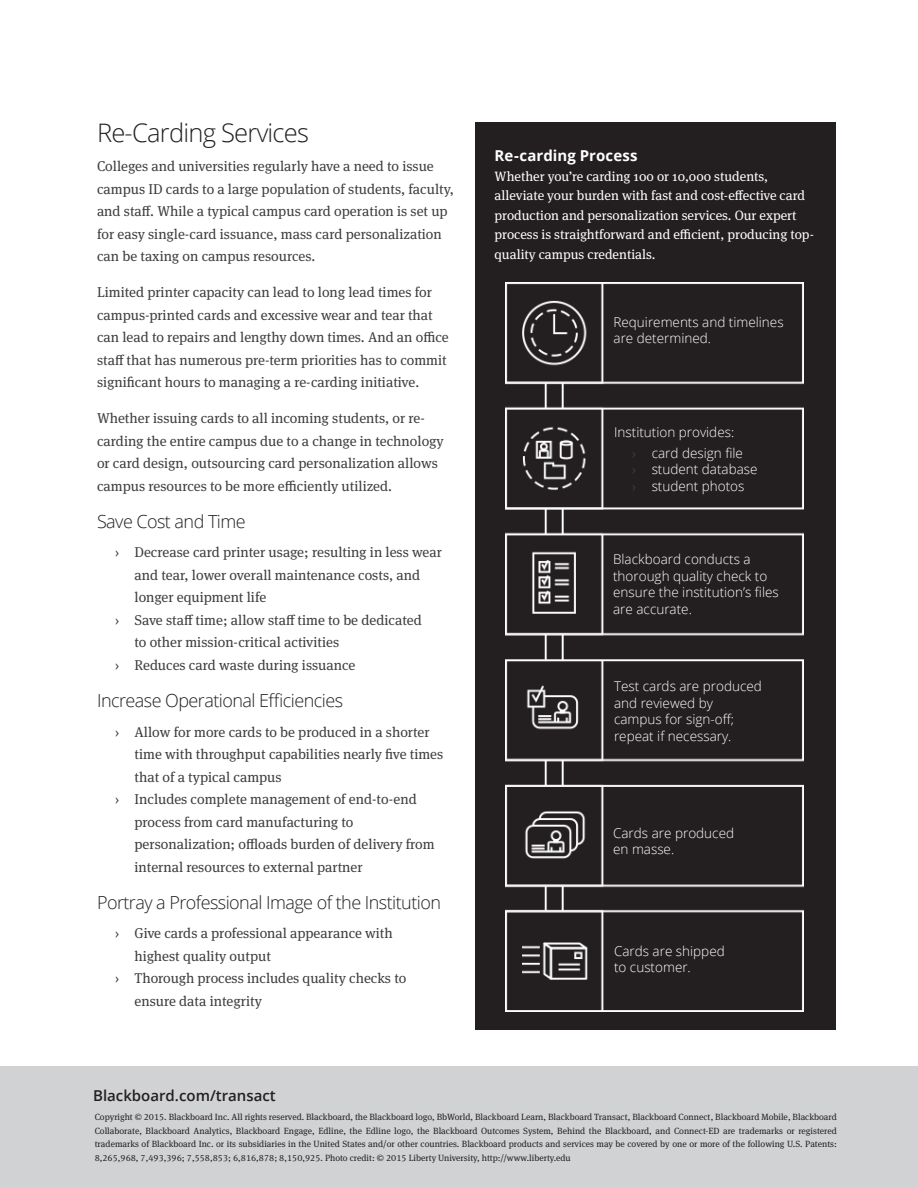
<style>
.page{position:relative;width:918px;height:1188px;background:#fff}
.page>*{position:absolute;margin:0;border:0;box-sizing:border-box;transform-origin:0 0}
.t1{font:300 25.5px "Open Sans";letter-spacing:-.03em;color:#231f20}
.t2{font:300 18px "Open Sans";letter-spacing:-.03em;color:#231f20}
.t3{font:600 15px "Open Sans";color:#231f20}
.t4{font:700 15px "Open Sans";letter-spacing:.005em;color:#fff}
.t5{font:14.25px/22.5px "Meta Serif OT";color:#3e3e3f}
.t6{font:300 13.5px/16.5px "Open Sans";color:#fff}
.t7{font:13.5px/19.5px "Meta Serif OT";color:#fff}
.t8{font:9px/13.5px "Meta Serif OT";color:#231f20;text-align:justify}
.s1{font-family:"Meta Serif OT";font-weight:400;color:#3e3e3f}
</style>
<div class="page">
<div style="left:0;top:1067px;width:918px;height:121px;background:#d1d2d4"></div>
<div style="left:475px;top:122px;width:361px;height:908px;background:#231f20"></div>
<img style="left:505px;top:282px;width:299px;height:729px">
<h1 class="t1" style="left:97px;top:115px;width:214px">Re-Carding Services</h1>
<p class="t5" style="left:97px;top:155px;width:359px">Colleges and universities regularly have a need to issue campus ID cards to a large population of students, faculty, and staff. While a typical campus card operation is set up for easy single-card issuance, mass card personalization can be taxing on campus resources.</p>
<p class="t5" style="left:97px;top:281px;width:353px">Limited printer capacity can lead to long lead times for campus-printed cards and excessive wear and tear that can lead to repairs and lengthy down times. And an office staff that has numerous pre-term priorities has to commit significant hours to managing a re-carding initiative.</p>
<p class="t5" style="left:97px;top:407px;width:348px">Whether issuing cards to all incoming students, or re&shy;carding the entire campus due to a change in technology or card design, outsourcing card personalization allows campus resources to be more efficiently utilized.</p>
<p class="t2" style="left:97px;top:509px;width:150px">Save Cost and Time</p>
<p class="t5" style="left:115px;top:541px;width:328px">› Decrease card printer usage; resulting in less wear</p>
<p class="t5" style="left:135px;top:564px;width:287px">and tear, lower overall maintenance costs, and</p>
<p class="t5" style="left:135px;top:586px;width:133px">longer equipment life</p>
<p class="t5" style="left:115px;top:609px;width:308px">› Save staff time; allow staff time to be dedicated</p>
<p class="t5" style="left:135px;top:631px;width:206px">to other mission-critical activities</p>
<p class="t5" style="left:115px;top:654px;width:242px">› Reduces card waste during issuance</p>
<p class="t2" style="left:97px;top:689px;width:248px">Increase Operational Efficiencies</p>
<p class="t5" style="left:115px;top:720px;width:316px">› Allow for more cards to be produced in a shorter</p>
<p class="t5" style="left:135px;top:743px;width:310px">time with throughput capabilities nearly five times</p>
<p class="t5" style="left:135px;top:765px;width:149px">that of a typical campus</p>
<p class="t5" style="left:115px;top:788px;width:303px">› Includes complete management of end-to-end</p>
<p class="t5" style="left:135px;top:810px;width:220px">process from card manufacturing to</p>
<p class="t5" style="left:135px;top:833px;width:302px">personalization; offloads burden of delivery from</p>
<p class="t5" style="left:135px;top:855px;width:230px">internal resources to external partner</p>
<p class="t2" style="left:97px;top:890px;width:345px">Portray a Professional Image of the Institution</p>
<p class="t5" style="left:115px;top:922px;width:279px">› Give cards a professional appearance with</p>
<p class="t5" style="left:135px;top:945px;width:138px">highest quality output</p>
<p class="t5" style="left:115px;top:967px;width:293px">› Thorough process includes quality checks to</p>
<p class="t5" style="left:135px;top:990px;width:129px">ensure data integrity</p>
<p class="t3" style="left:93px;top:1086px;width:184px">Blackboard.com/transact</p>
<p class="t4" style="left:495px;top:145px;width:144px">Re-carding Process</p>
<p class="t7" style="left:495px;top:166px;width:321px">Whether you’re carding 100 or 10,000 students, alleviate your burden with fast and cost-effective card production and personalization services. Our expert process is straightforward and efficient, producing top&shy;quality campus credentials.</p>
<p class="t6" style="left:614px;top:313px;width:172px">Requirements and timelines are determined.</p>
<p class="t6" style="left:632px;top:422px;width:112px;line-height:20.2px;text-indent:-18px">Institution provides:<br><span class="s1">›</span> card design file</p>
<p class="t6" style="left:632px;top:461px;width:127px"><span class="s1">›</span> student database <span class="s1">›</span> student photos</p>
<p class="t6" style="left:613px;top:551px;width:167px">Blackboard conducts a thorough quality check to ensure the institution’s files are accurate.</p>
<p class="t6" style="left:614px;top:678px;width:149px">Test cards are produced and reviewed by campus for sign-off; repeat if necessary.</p>
<p class="t6" style="left:613px;top:824px;width:123px">Cards are produced en masse.</p>
<p class="t6" style="left:614px;top:942px;width:112px">Cards are shipped to customer.</p>
<p class="t8" style="left:95px;top:1110px;width:744px">Copyright © 2015. Blackboard Inc. All rights reserved. Blackboard, the Blackboard logo, BbWorld, Blackboard Learn, Blackboard Transact, Blackboard Connect, Blackboard Mobile, Blackboard Collaborate, Blackboard Analytics, Blackboard Engage, Edline, the Edline logo, the Blackboard Outcomes System, Behind the Blackboard, and Connect-ED are trademarks or registered trademarks of Blackboard Inc. or its subsidiaries in the United States and/or other countries. Blackboard products and services may be covered by one or more of the following U.S. Patents:<br>8,265,968, 7,493,396; 7,558,853; 6,816,878; 8,150,925. Photo credit: © 2015 Liberty University, http://www.liberty.edu</p>
</div>
